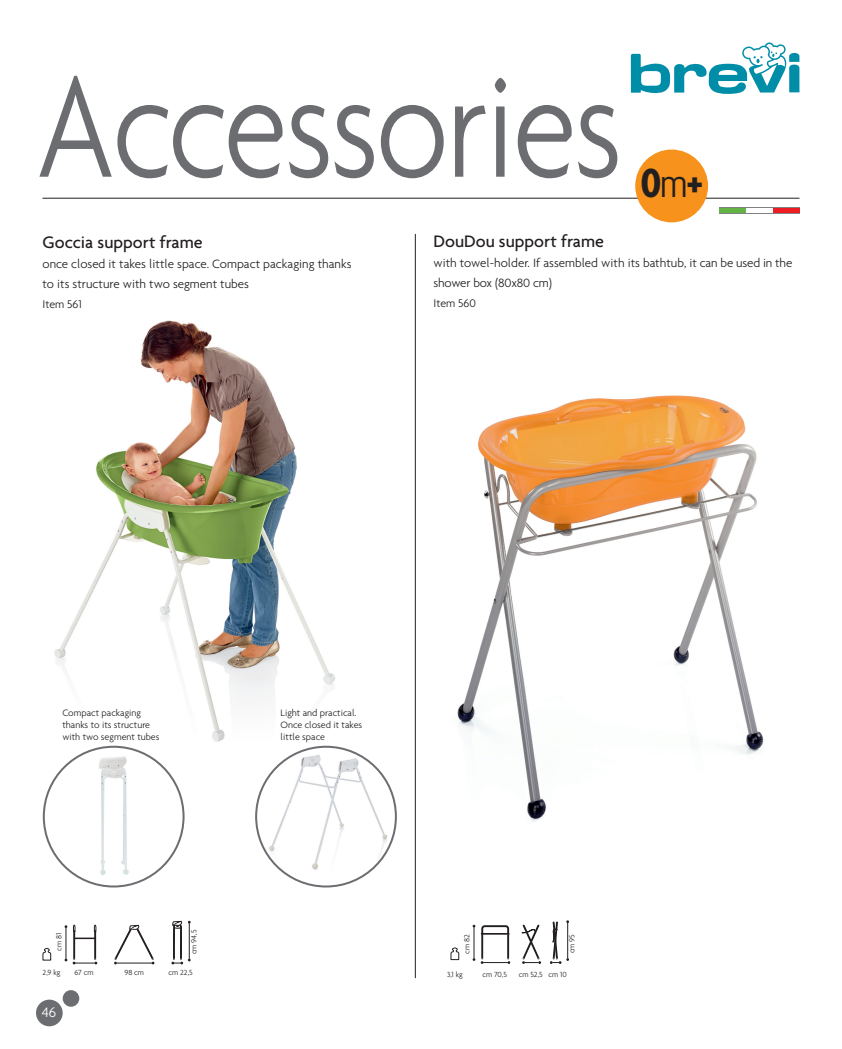
<style>
.page{position:relative;width:842px;height:1049px;background:#fff}
.page>*{position:absolute;margin:0;border:0;box-sizing:border-box;transform-origin:0 0}
.t1{font:300 155px "Agenda";letter-spacing:-.02em;color:#6c6d70;scale:.85 1}
.t2{font:700 condensed 44px "Agenda";color:#231f20}
.t3{font:500 18px "Agenda";color:#231f20}
.t4{font:300 15px "Agenda";color:#fff}
.t5{font:300 13px/20px "Agenda";color:#231f20}
.t6{font:300 12px "Agenda";color:#231f20}
.t7{font:300 10px/12px "Agenda";color:#231f20}
.t8{font:300 8px "Agenda";color:#231f20}
.s1{font-weight:300}
</style>
<div class="page">
<hr style="left:415px;top:234px;width:1px;height:744px;background:#231f20">
<img style="left:54px;top:320px;width:290px;height:428px">
<img style="left:457px;top:395px;width:307px;height:427px">
<hr style="left:66px;top:928px;width:1px;height:31px;background:#231f20">
<svg style="left:43px;top:948px;width:8px;height:13px"></svg>
<svg style="left:114px;top:925px;width:40px;height:39px"></svg>
<svg style="left:171px;top:921px;width:20px;height:43px"></svg>
<svg style="left:73px;top:924px;width:24px;height:40px"></svg>
<hr style="left:474px;top:927px;width:1px;height:31px;background:#231f20">
<svg style="left:451px;top:947px;width:8px;height:13px"></svg>
<svg style="left:481px;top:925px;width:29px;height:39px"></svg>
<svg style="left:522px;top:924px;width:19px;height:40px"></svg>
<svg style="left:550px;top:920px;width:19px;height:44px"></svg>
<div style="left:719px;top:207px;width:27px;height:6px;background:#63b445"></div>
<div style="left:773px;top:207px;width:26px;height:6px;background:#ee1d23"></div>
<hr style="left:719px;top:207px;width:80px;height:1px;background:#808285">
<hr style="left:719px;top:213px;width:80px;height:1px;background:#808285">
<hr style="left:43px;top:198px;width:756px;height:1px;background:#231f20">
<img style="left:81px;top:753px;width:65px;height:132px">
<img style="left:256px;top:749px;width:140px;height:124px">
<div style="left:635px;top:150px;width:73px;height:72px;background:#f7931d;border-radius:50%"></div>
<svg style="left:631px;top:43px;width:168px;height:51px"></svg>
<div style="left:36px;top:999px;width:27px;height:27px;background:#6c6d70;border-radius:50%"></div>
<div style="left:63px;top:990px;width:16px;height:17px;background:#6c6d70;border-radius:50%"></div>
<h1 class="t1" style="left:36px;top:36px;width:692px">Accessories</h1>
<h2 class="t2" style="left:640px;top:157px;width:64px">0<span class="s1">m</span>+</h2>
<h3 class="t3" style="left:43px;top:231px;width:162px">Goccia support frame</h3>
<p class="t5" style="left:43px;top:253px;width:311px">once closed it takes little space. Compact packaging thanks to its structure with two segment tubes</p>
<p class="t6" style="left:43px;top:297px;width:41px">Item 561</p>
<h3 class="t3" style="left:433px;top:230px;width:172px">DouDou support frame</h3>
<p class="t5" style="left:433px;top:252px;width:360px">with towel-holder. If assembled with its bathtub, it can be used in the shower box (80x80 cm)</p>
<p class="t6" style="left:433px;top:296px;width:44px">Item 560</p>
<p class="t7" style="left:62px;top:706px;width:99px">Compact packaging thanks to its structure with two segment tubes</p>
<p class="t7" style="left:281px;top:706px;width:83px">Light and practical.<br>Once closed it takes little space</p>
<p class="t8" style="left:54px;top:951px;width:19px;rotate:-90deg">cm 81</p>
<p class="t8" style="left:43px;top:968px;width:19px">2,9 kg</p>
<p class="t8" style="left:75px;top:968px;width:20px">67 cm</p>
<p class="t8" style="left:124px;top:968px;width:21px">98 cm</p>
<p class="t4" style="left:42px;top:1003px;width:16px">46</p>
<p class="t8" style="left:189px;top:954px;width:26px;rotate:-90deg">cm 94,5</p>
<p class="t8" style="left:169px;top:968px;width:26px">cm 22,5</p>
<p class="t8" style="left:462px;top:954px;width:21px;rotate:-90deg">cm 82</p>
<p class="t8" style="left:567px;top:953px;width:21px;rotate:-90deg">cm 95</p>
<p class="t8" style="left:447px;top:970px;width:17px">3,1 kg</p>
<p class="t8" style="left:482px;top:970px;width:26px">cm 70,5</p>
<p class="t8" style="left:519px;top:970px;width:25px">cm 52,5</p>
<p class="t8" style="left:548px;top:970px;width:20px">cm 10</p>
</div>
